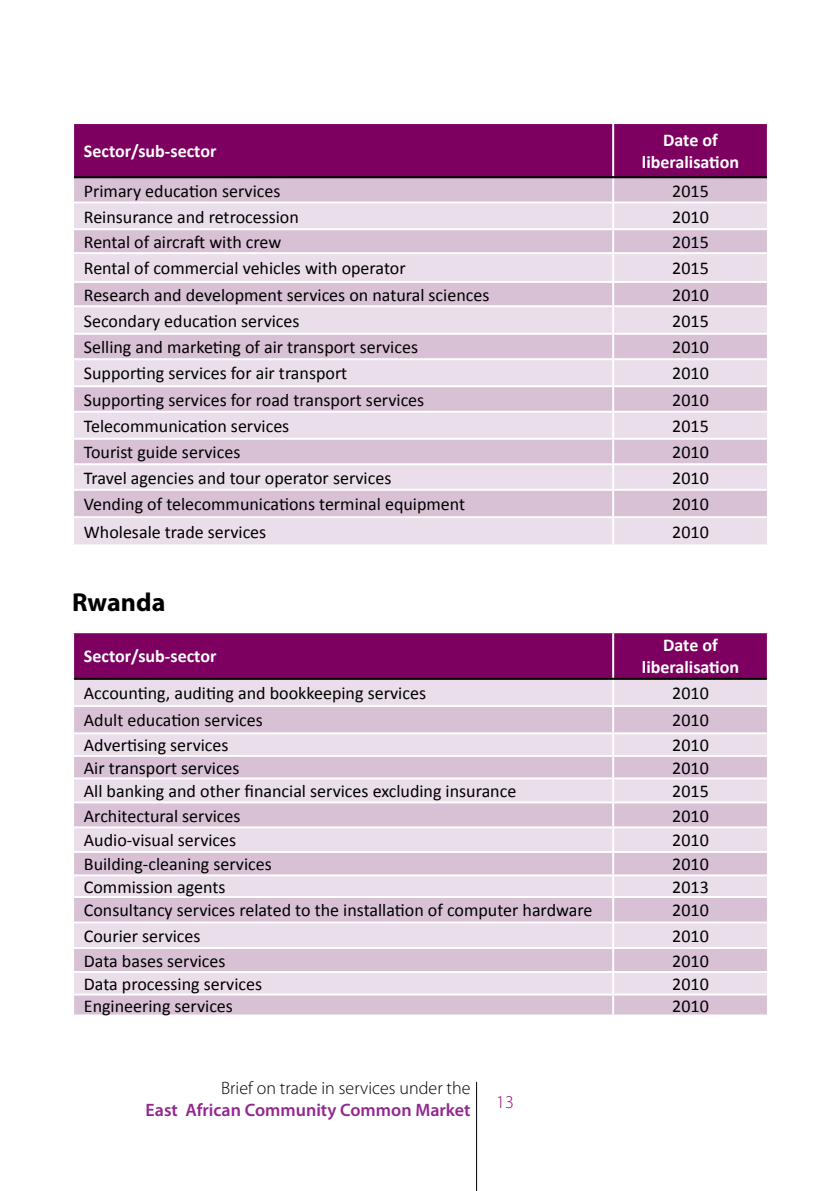
<style>
.page{position:relative;width:840px;height:1191px;background:#fff}
.page>*{position:absolute;margin:0;border:0;box-sizing:border-box;transform-origin:0 0}
.t1{font:700 26px "Myriad Pro";color:#000}
.t2{font:18px "Calibri";color:#000}
.t3{font:700 18px/21.6px "Calibri";color:#fff;text-align:center}
.t4{font:600 18px "Myriad Pro";color:#92278f}
.t5{font:300 18px "Myriad Pro";color:#000}
.t6{font:300 18px "Myriad Pro";color:#8f0970}
</style>
<div class="page">
<hr style="left:476px;top:1082px;width:1px;height:109px;background:#000">
<div style="left:74px;top:124px;width:692px;height:52px;background:#7d0061"></div>
<div style="left:74px;top:178px;width:692px;height:23px;background:#d8c1d5"></div>
<svg style="left:74px;top:203px;width:692px;height:341px;background:#e1d1e0"></svg>
<hr style="left:612px;top:124px;width:2px;height:52px;background:#fff">
<hr style="left:612px;top:178px;width:2px;height:23px;background:#fff">
<hr style="left:612px;top:203px;width:2px;height:25px;background:#fff">
<hr style="left:72px;top:228px;width:540px;height:2px;background:#fff">
<hr style="left:612px;top:228px;width:156px;height:2px;background:#fff">
<hr style="left:612px;top:230px;width:2px;height:22px;background:#fff">
<hr style="left:72px;top:252px;width:540px;height:2px;background:#fff">
<hr style="left:612px;top:252px;width:156px;height:2px;background:#fff">
<hr style="left:612px;top:254px;width:2px;height:27px;background:#fff">
<hr style="left:72px;top:281px;width:540px;height:2px;background:#fff">
<hr style="left:612px;top:281px;width:156px;height:2px;background:#fff">
<hr style="left:612px;top:283px;width:2px;height:22px;background:#fff">
<hr style="left:72px;top:305px;width:540px;height:2px;background:#fff">
<hr style="left:612px;top:305px;width:156px;height:2px;background:#fff">
<hr style="left:612px;top:307px;width:2px;height:26px;background:#fff">
<hr style="left:72px;top:333px;width:540px;height:2px;background:#fff">
<hr style="left:612px;top:333px;width:156px;height:2px;background:#fff">
<hr style="left:612px;top:335px;width:2px;height:23px;background:#fff">
<hr style="left:72px;top:358px;width:540px;height:2px;background:#fff">
<hr style="left:612px;top:358px;width:156px;height:2px;background:#fff">
<hr style="left:612px;top:360px;width:2px;height:25px;background:#fff">
<hr style="left:72px;top:385px;width:540px;height:2px;background:#fff">
<hr style="left:612px;top:385px;width:156px;height:2px;background:#fff">
<hr style="left:612px;top:387px;width:2px;height:24px;background:#fff">
<hr style="left:72px;top:411px;width:540px;height:2px;background:#fff">
<hr style="left:612px;top:411px;width:156px;height:2px;background:#fff">
<hr style="left:612px;top:413px;width:2px;height:25px;background:#fff">
<hr style="left:72px;top:438px;width:540px;height:2px;background:#fff">
<hr style="left:612px;top:438px;width:156px;height:2px;background:#fff">
<hr style="left:612px;top:440px;width:2px;height:23px;background:#fff">
<hr style="left:72px;top:463px;width:540px;height:2px;background:#fff">
<hr style="left:612px;top:463px;width:156px;height:2px;background:#fff">
<hr style="left:612px;top:465px;width:2px;height:24px;background:#fff">
<hr style="left:72px;top:489px;width:540px;height:2px;background:#fff">
<hr style="left:612px;top:489px;width:156px;height:2px;background:#fff">
<hr style="left:612px;top:491px;width:2px;height:25px;background:#fff">
<hr style="left:72px;top:516px;width:540px;height:2px;background:#fff">
<hr style="left:612px;top:516px;width:156px;height:2px;background:#fff">
<hr style="left:612px;top:518px;width:2px;height:26px;background:#fff">
<hr style="left:74px;top:176px;width:538px;height:2px;background:#000">
<hr style="left:612px;top:176px;width:154px;height:2px;background:#000">
<div style="left:74px;top:633px;width:692px;height:45px;background:#7d0061"></div>
<div style="left:74px;top:680px;width:692px;height:25px;background:#e9dee9"></div>
<svg style="left:74px;top:707px;width:692px;height:307px;background:#e0cede"></svg>
<hr style="left:612px;top:633px;width:2px;height:45px;background:#fff">
<hr style="left:612px;top:680px;width:2px;height:25px;background:#fff">
<hr style="left:612px;top:707px;width:2px;height:25px;background:#fff">
<hr style="left:72px;top:732px;width:540px;height:2px;background:#fff">
<hr style="left:612px;top:732px;width:156px;height:2px;background:#fff">
<hr style="left:612px;top:734px;width:2px;height:21px;background:#fff">
<hr style="left:72px;top:755px;width:540px;height:2px;background:#fff">
<hr style="left:612px;top:755px;width:156px;height:2px;background:#fff">
<hr style="left:612px;top:757px;width:2px;height:20px;background:#fff">
<hr style="left:72px;top:777px;width:540px;height:2px;background:#fff">
<hr style="left:612px;top:777px;width:156px;height:2px;background:#fff">
<hr style="left:612px;top:779px;width:2px;height:22px;background:#fff">
<hr style="left:72px;top:801px;width:540px;height:2px;background:#fff">
<hr style="left:612px;top:801px;width:156px;height:2px;background:#fff">
<hr style="left:612px;top:803px;width:2px;height:23px;background:#fff">
<hr style="left:72px;top:826px;width:540px;height:2px;background:#fff">
<hr style="left:612px;top:826px;width:156px;height:2px;background:#fff">
<hr style="left:612px;top:828px;width:2px;height:23px;background:#fff">
<hr style="left:72px;top:851px;width:540px;height:2px;background:#fff">
<hr style="left:612px;top:851px;width:156px;height:2px;background:#fff">
<hr style="left:612px;top:853px;width:2px;height:21px;background:#fff">
<hr style="left:72px;top:874px;width:540px;height:2px;background:#fff">
<hr style="left:612px;top:874px;width:156px;height:2px;background:#fff">
<hr style="left:612px;top:876px;width:2px;height:20px;background:#fff">
<hr style="left:72px;top:896px;width:540px;height:2px;background:#fff">
<hr style="left:612px;top:896px;width:156px;height:2px;background:#fff">
<hr style="left:612px;top:898px;width:2px;height:23px;background:#fff">
<hr style="left:72px;top:921px;width:540px;height:2px;background:#fff">
<hr style="left:612px;top:921px;width:156px;height:2px;background:#fff">
<hr style="left:612px;top:923px;width:2px;height:24px;background:#fff">
<hr style="left:72px;top:947px;width:540px;height:2px;background:#fff">
<hr style="left:612px;top:947px;width:156px;height:2px;background:#fff">
<hr style="left:612px;top:949px;width:2px;height:22px;background:#fff">
<hr style="left:72px;top:971px;width:540px;height:2px;background:#fff">
<hr style="left:612px;top:971px;width:156px;height:2px;background:#fff">
<hr style="left:612px;top:973px;width:2px;height:20px;background:#fff">
<hr style="left:72px;top:993px;width:540px;height:2px;background:#fff">
<hr style="left:612px;top:993px;width:156px;height:2px;background:#fff">
<svg style="left:612px;top:995px;width:2px;height:19px"></svg>
<svg style="left:766px;top:995px;width:2px;height:19px"></svg>
<hr style="left:74px;top:678px;width:538px;height:2px;background:#000">
<hr style="left:612px;top:678px;width:154px;height:2px;background:#000">
<p class="t3" style="left:84px;top:139px;width:134px">Sector/sub-sector</p>
<p class="t3" style="left:641px;top:128px;width:99px">Date of liberalisation</p>
<p class="t2" style="left:84px;top:179px;width:198px">Primary education services</p>
<p class="t2" style="left:672px;top:179px;width:38px">2015</p>
<p class="t2" style="left:84px;top:205px;width:216px">Reinsurance and retrocession</p>
<p class="t2" style="left:672px;top:205px;width:38px">2010</p>
<p class="t2" style="left:84px;top:231px;width:199px">Rental of aircraft with crew</p>
<p class="t2" style="left:672px;top:231px;width:38px">2015</p>
<p class="t2" style="left:84px;top:257px;width:323px">Rental of commercial vehicles with operator</p>
<p class="t2" style="left:672px;top:257px;width:38px">2015</p>
<p class="t2" style="left:84px;top:284px;width:407px">Research and development services on natural sciences</p>
<p class="t2" style="left:672px;top:284px;width:38px">2010</p>
<p class="t2" style="left:84px;top:310px;width:217px">Secondary education services</p>
<p class="t2" style="left:672px;top:310px;width:38px">2015</p>
<p class="t2" style="left:84px;top:336px;width:335px">Selling and marketing of air transport services</p>
<p class="t2" style="left:672px;top:336px;width:38px">2010</p>
<p class="t2" style="left:84px;top:362px;width:265px">Supporting services for air transport</p>
<p class="t2" style="left:672px;top:362px;width:38px">2010</p>
<p class="t2" style="left:84px;top:388px;width:342px">Supporting services for road transport services</p>
<p class="t2" style="left:672px;top:388px;width:38px">2010</p>
<p class="t2" style="left:84px;top:415px;width:207px">Telecommunication services</p>
<p class="t2" style="left:672px;top:415px;width:38px">2015</p>
<p class="t2" style="left:84px;top:441px;width:158px">Tourist guide services</p>
<p class="t2" style="left:672px;top:441px;width:38px">2010</p>
<p class="t2" style="left:84px;top:466px;width:309px">Travel agencies and tour operator services</p>
<p class="t2" style="left:672px;top:466px;width:38px">2010</p>
<p class="t2" style="left:84px;top:493px;width:382px">Vending of telecommunications terminal equipment</p>
<p class="t2" style="left:672px;top:493px;width:38px">2010</p>
<p class="t2" style="left:84px;top:521px;width:184px">Wholesale trade services</p>
<p class="t2" style="left:672px;top:521px;width:38px">2010</p>
<h1 class="t1" style="left:72px;top:585px;width:95px">Rwanda</h1>
<p class="t3" style="left:84px;top:644px;width:134px">Sector/sub-sector</p>
<p class="t3" style="left:641px;top:634px;width:99px">Date of liberalisation</p>
<p class="t2" style="left:84px;top:682px;width:343px">Accounting, auditing and bookkeeping services</p>
<p class="t2" style="left:672px;top:682px;width:38px">2010</p>
<p class="t2" style="left:84px;top:709px;width:180px">Adult education services</p>
<p class="t2" style="left:672px;top:709px;width:38px">2010</p>
<p class="t2" style="left:84px;top:734px;width:146px">Advertising services</p>
<p class="t2" style="left:672px;top:734px;width:38px">2010</p>
<p class="t2" style="left:84px;top:757px;width:157px">Air transport services</p>
<p class="t2" style="left:672px;top:757px;width:38px">2010</p>
<p class="t2" style="left:84px;top:780px;width:433px">All banking and other financial services excluding insurance</p>
<p class="t2" style="left:672px;top:780px;width:38px">2015</p>
<p class="t2" style="left:84px;top:804px;width:158px">Architectural services</p>
<p class="t2" style="left:672px;top:804px;width:38px">2010</p>
<p class="t2" style="left:84px;top:829px;width:154px">Audio-visual services</p>
<p class="t2" style="left:672px;top:829px;width:38px">2010</p>
<p class="t2" style="left:84px;top:853px;width:189px">Building-cleaning services</p>
<p class="t2" style="left:672px;top:853px;width:38px">2010</p>
<p class="t2" style="left:84px;top:875px;width:143px">Commission agents</p>
<p class="t2" style="left:672px;top:875px;width:38px">2013</p>
<p class="t2" style="left:84px;top:899px;width:509px">Consultancy services related to the installation of computer hardware</p>
<p class="t2" style="left:672px;top:899px;width:38px">2010</p>
<p class="t2" style="left:84px;top:925px;width:118px">Courier services</p>
<p class="t2" style="left:672px;top:925px;width:38px">2010</p>
<p class="t2" style="left:84px;top:949px;width:143px">Data bases services</p>
<p class="t2" style="left:672px;top:949px;width:38px">2010</p>
<p class="t2" style="left:84px;top:973px;width:180px">Data processing services</p>
<p class="t2" style="left:672px;top:973px;width:38px">2010</p>
<p class="t2" style="left:84px;top:994px;width:150px">Engineering services</p>
<p class="t2" style="left:672px;top:994px;width:38px">2010</p>
<p class="t5" style="left:221px;top:1077px;width:251px">Brief on trade in services under the</p>
<p class="t4" style="left:146px;top:1098px;width:326px">East African Community Common Market</p>
<p class="t6" style="left:496px;top:1090px;width:19px">13</p>
</div>
